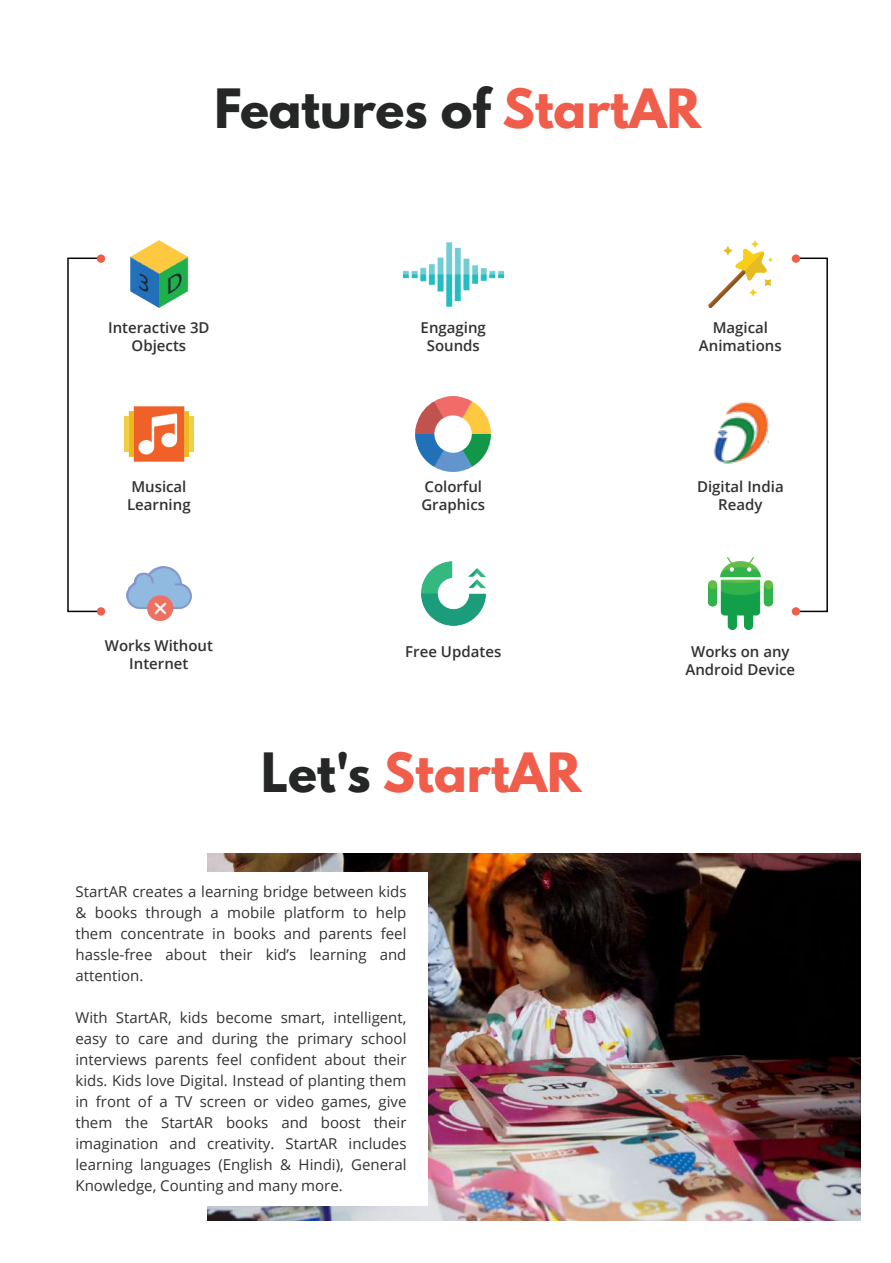
<style>
.page{position:relative;width:891px;height:1263px;background:#fff}
.page>*{position:absolute;margin:0;border:0;box-sizing:border-box;transform-origin:0 0}
.t1{font:700 48px "League Spartan";color:#252626}
.t2{font:700 48px "League Spartan";color:#f15d4b}
.t3{font:15px/21px "Open Sans";color:#313232;text-align:justify}
.t4{font:600 15px/18px "Open Sans";color:#313232;text-align:center}
.s1{color:#f15d4b}
.s2{color:#252626}
</style>
<div class="page">
<img style="left:207px;top:854px;width:654px;height:367px">
<div style="left:55px;top:872px;width:373px;height:333px;background:#fff"></div>
<div style="left:67px;top:257px;width:33px;height:355px;border:2px solid #040504"></div>
<div style="left:795px;top:257px;width:33px;height:355px;border:2px solid #040504"></div>
<img style="left:713px;top:401px;width:56px;height:63px">
<img style="left:708px;top:557px;width:65px;height:73px">
<img style="left:708px;top:241px;width:65px;height:66px">
<img style="left:421px;top:561px;width:64px;height:64px">
<img style="left:416px;top:396px;width:75px;height:75px">
<img style="left:403px;top:242px;width:101px;height:65px">
<img style="left:130px;top:241px;width:59px;height:66px">
<img style="left:127px;top:566px;width:64px;height:56px">
<img style="left:124px;top:406px;width:70px;height:56px">
<div style="left:792px;top:607px;width:8px;height:9px;background:#f15d4b;border-radius:50%"></div>
<div style="left:792px;top:254px;width:8px;height:9px;background:#f15d4b;border-radius:50%"></div>
<div style="left:97px;top:607px;width:8px;height:9px;background:#f15d4b;border-radius:50%"></div>
<div style="left:97px;top:254px;width:8px;height:9px;background:#f15d4b;border-radius:50%"></div>
<h1 class="t1" style="left:214px;top:71px;width:488px">Features of <span class="s1">StartAR</span></h1>
<p class="t4" style="left:108px;top:318px;width:103px">Interactive 3D<br>Objects</p>
<p class="t4" style="left:127px;top:477px;width:65px;text-align:left">Musical<br>Learning</p>
<p class="t4" style="left:421px;top:318px;width:67px">Engaging<br>Sounds</p>
<p class="t4" style="left:699px;top:318px;width:84px">Magical<br>Animations</p>
<p class="t4" style="left:421px;top:477px;width:65px;text-align:left">Colorful<br>Graphics</p>
<p class="t4" style="left:697px;top:477px;width:88px">Digital India<br>Ready</p>
<p class="t4" style="left:105px;top:636px;width:109px">Works Without<br>Internet</p>
<p class="t4" style="left:405px;top:642px;width:97px">Free Updates</p>
<p class="t4" style="left:685px;top:642px;width:111px">Works on any<br>Android Device</p>
<h1 class="t2" style="left:261px;top:735px;width:322px"><span class="s2">Let's</span> StartAR</h1>
<p class="t3" style="left:75px;top:880px;width:333px">StartAR creates a learning bridge between kids &amp; books through a mobile platform to help them concentrate in books and parents feel hassle-free about their kid’s learning and attention.</p>
<p class="t3" style="left:75px;top:1006px;width:333px">With StartAR, kids become smart, intelligent, easy to care and during the primary school interviews parents feel confident about their kids. Kids love Digital. Instead of planting them in front of a TV screen or video games, give them the StartAR books and boost their imagination and creativity. StartAR includes learning languages (English &amp; Hindi), General Knowledge, Counting and many more.</p>
</div>
